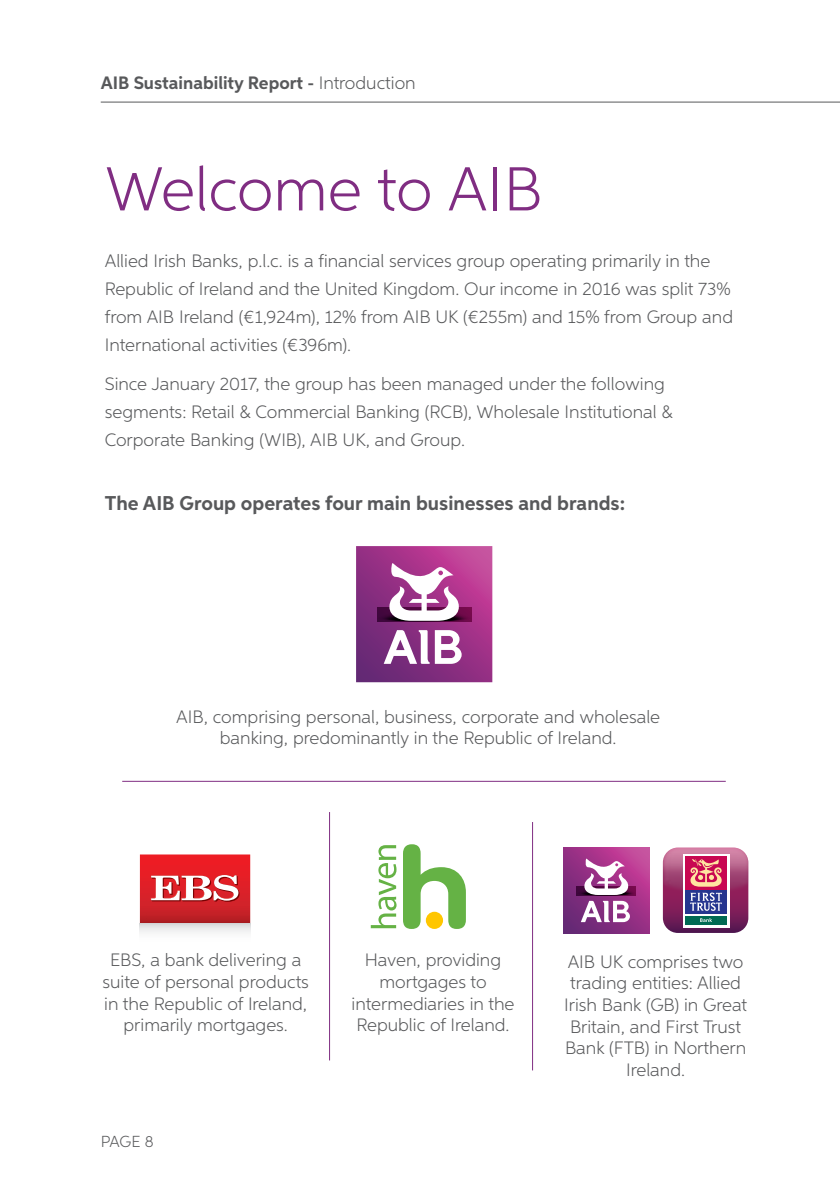
<style>
.page{position:relative;width:840px;height:1191px;background:#fff}
.page>*{position:absolute;margin:0;border:0;box-sizing:border-box;transform-origin:0 0}
.t1{font:300 62px "Aspira";color:#802d82}
.t2{font:700 20px "Aspira";color:#58595b}
.t3{font:300 18px/21.6px "Aspira";color:#58595b;text-align:center}
.t4{font:700 18px "Aspira";color:#58595b}
.t5{font:300 16px "Aspira";color:#58595b}
.s1{font-weight:300}
</style>
<div class="page">
<hr style="left:101px;top:102px;width:738px;height:1px;background:#58595b">
<svg style="left:356px;top:546px;width:136px;height:136px"></svg>
<svg style="left:563px;top:848px;width:86px;height:85px;background:#943284"></svg>
<svg style="left:576px;top:858px;width:59px;height:37px"></svg>
<svg style="left:580px;top:901px;width:49px;height:21px"></svg>
<svg style="left:140px;top:923px;width:110px;height:10px"></svg>
<svg style="left:140px;top:854px;width:110px;height:69px;background:#da3e43"></svg>
<svg style="left:370px;top:845px;width:26px;height:83px"></svg>
<svg style="left:403px;top:844px;width:62px;height:85px"></svg>
<div style="left:425px;top:911px;width:18px;height:18px;background:#ffc600;border-radius:50%"></div>
<svg style="left:662px;top:847px;width:86px;height:86px;background:#9f5f87"></svg>
<hr style="left:532px;top:822px;width:1px;height:248px;background:#802d82">
<hr style="left:329px;top:812px;width:1px;height:248px;background:#802d82">
<hr style="left:122px;top:781px;width:603px;height:1px;background:#802d82">
<p class="t4" style="left:101px;top:72px;width:316px">AIB Sustainability Report - <span class="s1">Introduction</span></p>
<h1 class="t1" style="left:105px;top:152px;width:438px">Welcome to AIB</h1>
<p class="t3" style="left:105px;top:246px;width:629px;line-height:28px;text-align:left">Allied Irish Banks, p.l.c. is a financial services group operating primarily in the Republic of Ireland and the United Kingdom. Our income in 2016 was split 73% from AIB Ireland (€1,924m), 12% from AIB UK (€255m) and 15% from Group and International activities (€396m).</p>
<p class="t3" style="left:105px;top:369px;width:569px;line-height:28px;text-align:left">Since January 2017, the group has been managed under the following segments: Retail &amp; Commercial Banking (RCB), Wholesale Institutional &amp;<br>Corporate Banking (WIB), AIB UK, and Group.</p>
<p class="t2" style="left:105px;top:491px;width:521px">The AIB Group operates four main businesses and brands:</p>
<p class="t3" style="left:176px;top:705px;width:485px">AIB, comprising personal, business, corporate and wholesale banking, predominantly in the Republic of Ireland.</p>
<p class="t3" style="left:102px;top:949px;width:208px">EBS, a bank delivering a suite of personal products in the Republic of Ireland, primarily mortgages.</p>
<p class="t3" style="left:351px;top:949px;width:164px">Haven, providing mortgages to intermediaries in the<br>Republic of Ireland.</p>
<p class="t5" style="left:101px;top:1132px;width:54px">PAGE 8</p>
<p class="t3" style="left:564px;top:950px;width:184px">AIB UK comprises two trading entities: Allied<br>Irish Bank (GB) in Great<br>Britain, and First Trust<br>Bank (FTB) in Northern<br>Ireland.</p>
</div>
